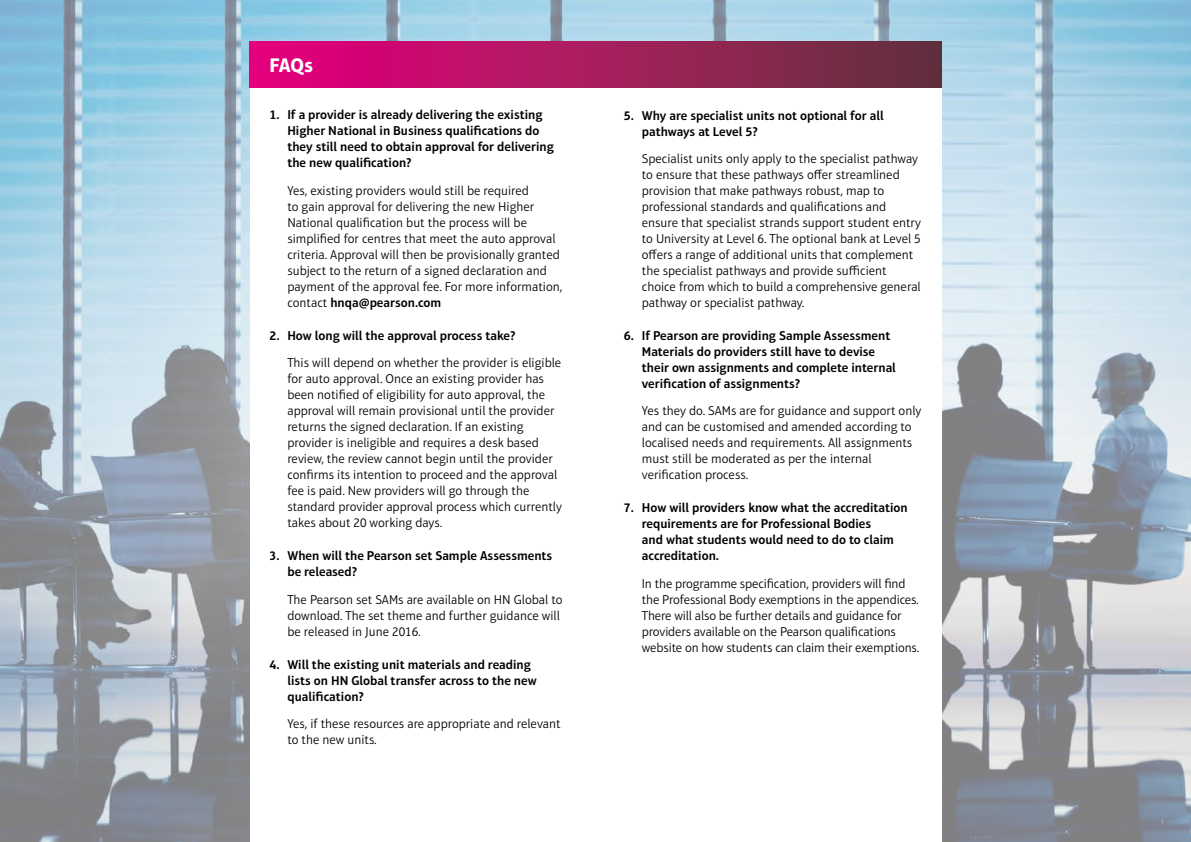
<style>
.page{position:relative;width:1191px;height:842px;background:#fff}
.page>*{position:absolute;margin:0;border:0;box-sizing:border-box;transform-origin:0 0}
.t1{font:700 20px "Aptifer Sans LT Pro";color:#fff}
.t2{font:300 13px/16px "Aptifer Sans LT Pro";color:#000}
.t3{font:600 13px/16px "Aptifer Sans LT Pro";color:#000}
.s1{font-weight:600}
</style>
<div class="page">
<img style="left:0;top:0;width:1191px;height:842px">
<div style="left:249px;top:49px;width:692px;height:793px;background:#fff"></div>
<div style="left:249px;top:42px;width:692px;height:45px;background:linear-gradient(to right,#ea007f,#63353c)"></div>
<h1 class="t1" style="left:269px;top:53px;width:45px">FAQs</h1>
<p class="t3" style="left:287px;top:107px;width:268px;text-indent:-18px">1. If a provider is already delivering the existing Higher National in Business qualifications do they still need to obtain approval for delivering the new qualification?</p>
<p class="t2" style="left:287px;top:182px;width:276px">Yes, existing providers would still be required<br>to gain approval for delivering the new Higher National qualification but the process will be simplified for centres that meet the auto approval criteria. Approval will then be provisionally granted subject to the return of a signed declaration and payment of the approval fee. For more information, contact <span class="s1">hnqa@pearson.com</span></p>
<p class="t3" style="left:269px;top:327px;width:248px">2. How long will the approval process take?</p>
<p class="t2" style="left:287px;top:355px;width:276px">This will depend on whether the provider is eligible for auto approval. Once an existing provider has been notified of eligibility for auto approval, the approval will remain provisional until the provider returns the signed declaration. If an existing provider is ineligible and requires a desk based review, the review cannot begin until the provider confirms its intention to proceed and the approval fee is paid. New providers will go through the standard provider approval process which currently takes about 20 working days.</p>
<p class="t3" style="left:287px;top:548px;width:266px;text-indent:-18px">3. When will the Pearson set Sample Assessments be released?</p>
<p class="t2" style="left:287px;top:591px;width:277px">The Pearson set SAMs are available on HN Global to download. The set theme and further guidance will be released in June 2016.</p>
<p class="t3" style="left:287px;top:656px;width:251px;text-indent:-18px">4. Will the existing unit materials and reading lists on HN Global transfer across to the new qualification?</p>
<p class="t2" style="left:287px;top:716px;width:275px">Yes, if these resources are appropriate and relevant to the new units.</p>
<p class="t3" style="left:642px;top:107px;width:243px;text-indent:-18px">5. Why are specialist units not optional for all pathways at Level 5?</p>
<p class="t2" style="left:642px;top:151px;width:281px">Specialist units only apply to the specialist pathway to ensure that these pathways offer streamlined provision that make pathways robust, map to professional standards and qualifications and ensure that specialist strands support student entry to University at Level 6. The optional bank at Level 5 offers a range of additional units that complement the specialist pathways and provide sufficient choice from which to build a comprehensive general pathway or specialist pathway.</p>
<p class="t3" style="left:642px;top:327px;width:256px;text-indent:-18px">6. If Pearson are providing Sample Assessment Materials do providers still have to devise their own assignments and complete internal verification of assignments?</p>
<p class="t2" style="left:642px;top:403px;width:281px">Yes they do. SAMs are for guidance and support only and can be customised and amended according to localised needs and requirements. All assignments must still be moderated as per the internal verification process.</p>
<p class="t3" style="left:642px;top:500px;width:267px;text-indent:-18px">7. How will providers know what the accreditation requirements are for Professional Bodies<br>and what students would need to do to claim accreditation.</p>
<p class="t2" style="left:642px;top:575px;width:279px">In the programme specification, providers will find the Professional Body exemptions in the appendices.<br>There will also be further details and guidance for providers available on the Pearson qualifications website on how students can claim their exemptions.</p>
</div>
